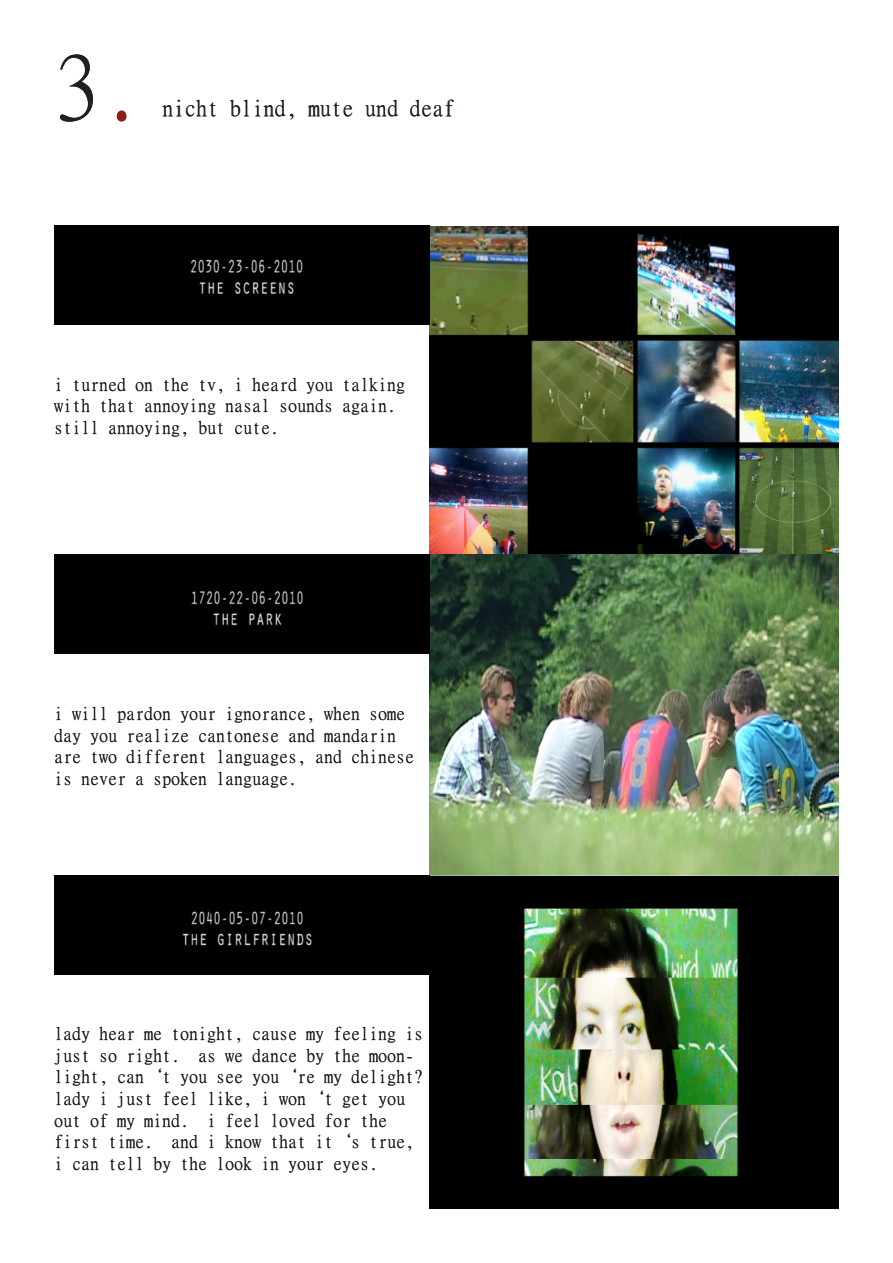
<style>
.page{position:relative;width:893px;height:1263px;background:#fff}
.page>*{position:absolute;margin:0;border:0;box-sizing:border-box;transform-origin:0 0}
.t1{font:90px "Ming Li U";color:#231f20}
.t2{font:22.5px "Ming Li U";color:#231f20}
.t3{font:18px/21.6px "Ming Li U";color:#231f20}
.s1{color:#901c18}
</style>
<div class="page">
<img style="left:429px;top:226px;width:410px;height:983px">
<div style="left:54px;top:555px;width:375px;height:99px;background:#000"></div>
<div style="left:54px;top:875px;width:375px;height:100px;background:#000"></div>
<div style="left:54px;top:225px;width:375px;height:99px;background:#000"></div>
<p class="t1" style="left:54px;top:43px;width:91px">3<span class="s1">.</span></p>
<p class="t2" style="left:162px;top:97px;width:294px">nicht blind, mute und deaf</p>
<p class="t3" style="left:54px;top:373px;width:352px">i turned on the tv, i heard you talking with that annoying nasal sounds again. still annoying, but cute.</p>
<p class="t3" style="left:54px;top:703px;width:361px">i will pardon your ignorance, when some day you realize cantonese and mandarin are two different languages, and chinese is never a spoken language.</p>
<p class="t3" style="left:54px;top:1023px;width:370px">lady hear me tonight, cause my feeling is just so right. as we dance by the moon&shy;light, can‘t you see you‘re my delight? lady i just feel like, i won‘t get you out of my mind. i feel loved for the first time. and i know that it‘s true, i can tell by the look in your eyes.</p>
</div>
